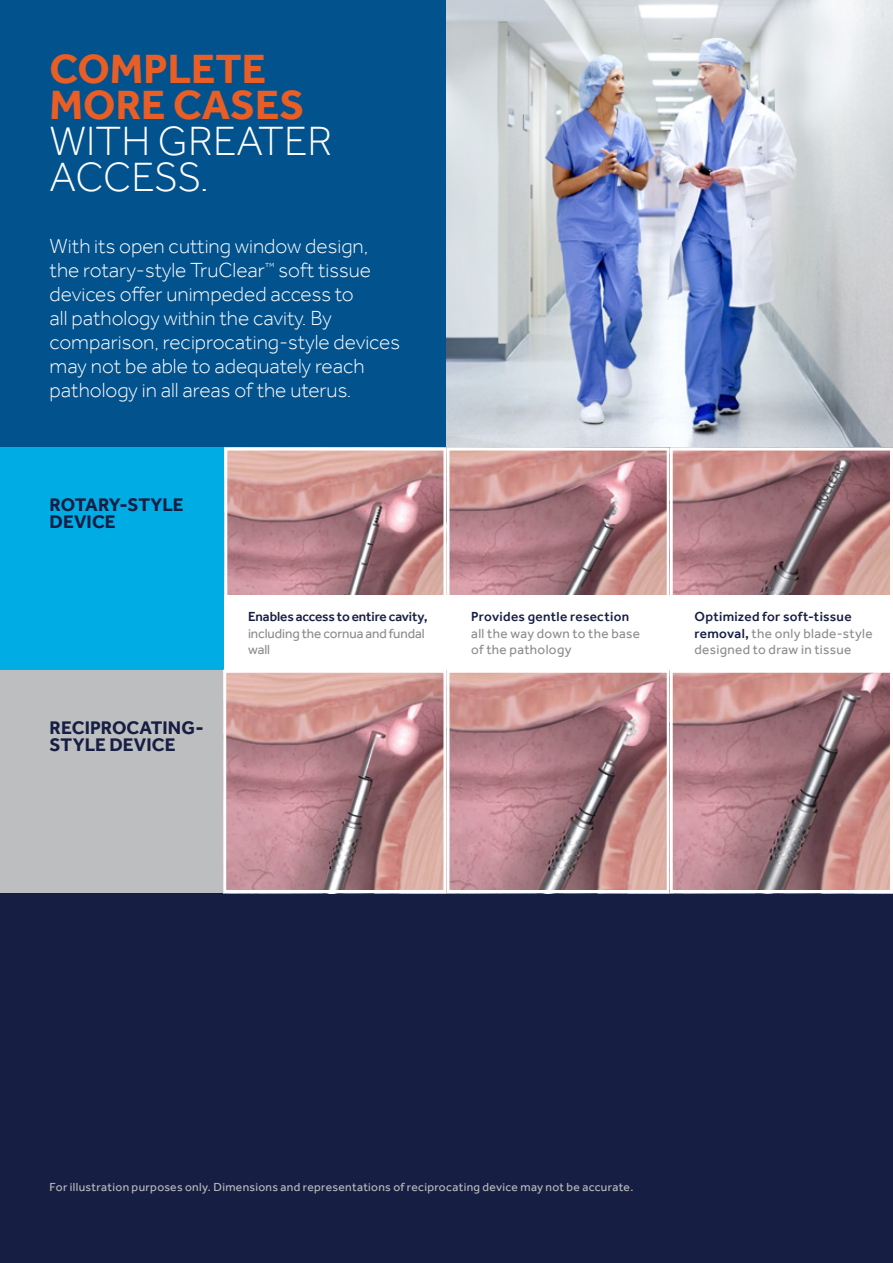
<style>
.page{position:relative;width:893px;height:1263px;background:#fff}
.page>*{position:absolute;margin:0;border:0;box-sizing:border-box;transform-origin:0 0}
.t1{font:300 42px/36px "Effra";color:#fff}
.t2{font:700 42px/36px "Effra";color:#e85e25}
.t3{font:300 21px/24px "Effra";color:#fff}
.t4{font:700 18.75px/16.5px "Effra";color:#171e43}
.t5{font:13.5px/16.5px "Effra";letter-spacing:.02em;color:#8a8c8e}
.t6{font:13.5px/16.5px "Effra";letter-spacing:-.005em;color:#8a8c8e}
.t7{font:500 13.5px "Effra";color:#171e43}
.t8{font:500 13.5px "Effra";letter-spacing:.02em;color:#171e43}
.t9{font:12px "Effra";letter-spacing:.03em;color:#bcbec0}
.s1{font-weight:500;color:#171e43}
</style>
<div class="page">
<div style="left:0;top:670px;width:223px;height:223px;background:#bcbec0"></div>
<div style="left:0;top:893px;width:893px;height:370px;background:#171e43"></div>
<div style="left:0;top:446px;width:223px;height:224px;background:#00ace4"></div>
<div style="left:0;top:0;width:446px;height:446px;background:#02528e"></div>
<img style="left:228px;top:452px;width:661px;height:143px">
<div style="left:446px;top:448px;width:224px;height:233px;border:3px solid #fff"></div>
<div style="left:670px;top:448px;width:223px;height:233px;border:3px solid #fff"></div>
<div style="left:224px;top:448px;width:222px;height:233px;border:3px solid #fff"></div>
<img style="left:227px;top:674px;width:662px;height:215px">
<div style="left:223px;top:670px;width:223px;height:223px;border:3px solid #fff"></div>
<div style="left:446px;top:670px;width:224px;height:223px;border:3px solid #fff"></div>
<div style="left:670px;top:670px;width:223px;height:223px;border:3px solid #fff"></div>
<div style="left:224px;top:595px;width:669px;height:75px;background:#fff"></div>
<img style="left:446px;top:0;width:447px;height:446px">
<h1 class="t2" style="left:50px;top:50px;width:256px">COMPLETE<br>MORE CASES</h1>
<h1 class="t1" style="left:50px;top:123px;width:284px">WITH GREATER<br>ACCESS.</h1>
<p class="t3" style="left:50px;top:234px;width:352px">With its open cutting window design, the rotary-style TruClear<sup>™</sup> soft tissue devices offer unimpeded access to<br>all pathology within the cavity. By comparison, reciprocating-style devices may not be able to adequately reach pathology in all areas of the uterus.</p>
<p class="t4" style="left:50px;top:496px;width:136px">ROTARY-STYLE<br>DEVICE</p>
<p class="t4" style="left:50px;top:719px;width:156px">RECIPROCATING-<br>STYLE DEVICE</p>
<p class="t7" style="left:248px;top:608px;width:181px">Enables access to entire cavity,</p>
<p class="t6" style="left:248px;top:625px;width:178px">including the cornua and fundal wall</p>
<p class="t8" style="left:471px;top:608px;width:159px">Provides gentle resection</p>
<p class="t5" style="left:471px;top:625px;width:170px">all the way down to the base of the pathology</p>
<p class="t5" style="left:694px;top:608px;width:180px"><span class="s1">Optimized for soft-tissue removal,</span> the only blade-style designed to draw in tissue</p>
<p class="t9" style="left:50px;top:1180px;width:585px">For illustration purposes only. Dimensions and representations of reciprocating device may not be accurate.</p>
</div>
